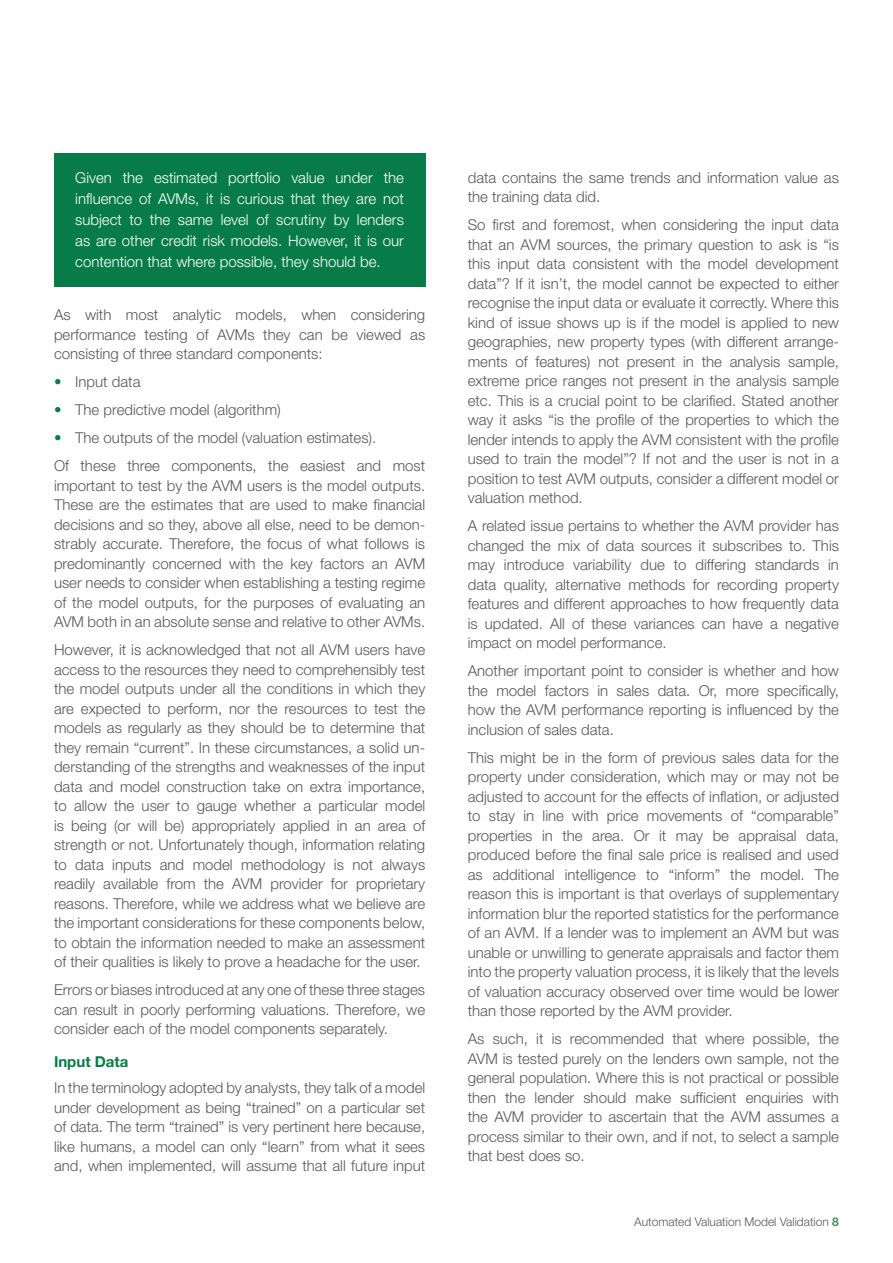
<style>
.page{position:relative;width:893px;height:1263px;background:#fff}
.page>*{position:absolute;margin:0;border:0;box-sizing:border-box;transform-origin:0 0}
.body{font:300 15px/19.5px "Helvetica Neue";color:#57585a;text-align:justify}
.boxed_copy{font:300 15px/21px "Helvetica Neue";color:#fff;text-align:justify}
.tabbed_body{font:300 15px "Helvetica Neue";color:#57585a}
.green_sub_heading{font:700 15px "Helvetica Neue";color:#077c48}
.t1{font:300 12px "Helvetica Neue";color:#57585a}
.s1{color:#077c48}
.s2{font-weight:700;color:#4b8d62}
</style>
<div class="page">
<div style="left:54px;top:154px;width:371px;height:133px;background:#077c48"></div>
<p class="boxed_copy" style="left:75px;top:166px;width:330px">Given the estimated portfolio value under the influence of AVMs, it is curious that they are not subject to the same level of scrutiny by lenders as are other credit risk models. However, it is our contention that where possible, they should be.</p>
<p class="body" style="left:54px;top:305px;width:373px">As with most analytic models, when considering performance testing of AVMs they can be viewed as consisting of three standard components:</p>
<p class="tabbed_body" style="left:54px;top:373px;width:88px"><span class="s1">•</span> Input data</p>
<p class="tabbed_body" style="left:54px;top:401px;width:228px"><span class="s1">•</span> The predictive model (algorithm)</p>
<p class="tabbed_body" style="left:54px;top:429px;width:324px"><span class="s1">•</span> The outputs of the model (valuation estimates).</p>
<p class="body" style="left:54px;top:456px;width:373px">Of these three components, the easiest and most important to test by the AVM users is the model outputs.<br>These are the estimates that are used to make financial decisions and so they, above all else, need to be demon&shy;strably accurate. Therefore, the focus of what follows is predominantly concerned with the key factors an AVM user needs to consider when establishing a testing regime of the model outputs, for the purposes of evaluating an AVM both in an absolute sense and relative to other AVMs.</p>
<p class="body" style="left:54px;top:640px;width:373px">However, it is acknowledged that not all AVM users have access to the resources they need to comprehensibly test the model outputs under all the conditions in which they are expected to perform, nor the resources to test the models as regularly as they should be to determine that they remain “current”. In these circumstances, a solid un&shy;derstanding of the strengths and weaknesses of the input data and model construction take on extra importance, to allow the user to gauge whether a particular model is being (or will be) appropriately applied in an area of strength or not. Unfortunately though, information relating to data inputs and model methodology is not always readily available from the AVM provider for proprietary reasons. Therefore, while we address what we believe are the important considerations for these components below, to obtain the information needed to make an assessment of their qualities is likely to prove a headache for the user.</p>
<p class="body" style="left:54px;top:980px;width:373px">Errors or biases introduced at any one of these three stages can result in poorly performing valuations. Therefore, we consider each of the model components separately.</p>
<p class="green_sub_heading" style="left:54px;top:1052px;width:76px">Input Data</p>
<p class="body" style="left:54px;top:1077px;width:373px">In the terminology adopted by analysts, they talk of a model under development as being “trained” on a particular set of data. The term “trained” is very pertinent here because, like humans, a model can only “learn” from what it sees and, when implemented, will assume that all future input</p>
<p class="body" style="left:468px;top:167px;width:373px">data contains the same trends and information value as the training data did.</p>
<p class="body" style="left:468px;top:215px;width:373px">So first and foremost, when considering the input data that an AVM sources, the primary question to ask is “is this input data consistent with the model development data”? If it isn’t, the model cannot be expected to either recognise the input data or evaluate it correctly. Where this kind of issue shows up is if the model is applied to new geographies, new property types (with different arrange&shy;ments of features) not present in the analysis sample, extreme price ranges not present in the analysis sample etc. This is a crucial point to be clarified. Stated another way it asks “is the profile of the properties to which the lender intends to apply the AVM consistent with the profile used to train the model”? If not and the user is not in a position to test AVM outputs, consider a different model or valuation method.</p>
<p class="body" style="left:468px;top:516px;width:373px">A related issue pertains to whether the AVM provider has changed the mix of data sources it subscribes to. This may introduce variability due to differing standards in data quality, alternative methods for recording property features and different approaches to how frequently data is updated. All of these variances can have a negative impact on model performance.</p>
<p class="body" style="left:468px;top:661px;width:373px">Another important point to consider is whether and how the model factors in sales data. Or, more specifically, how the AVM performance reporting is influenced by the inclusion of sales data.</p>
<p class="body" style="left:468px;top:747px;width:373px">This might be in the form of previous sales data for the property under consideration, which may or may not be adjusted to account for the effects of inflation, or adjusted to stay in line with price movements of “comparable” properties in the area. Or it may be appraisal data, produced before the final sale price is realised and used as additional intelligence to “inform” the model. The reason this is important is that overlays of supplementary information blur the reported statistics for the performance of an AVM. If a lender was to implement an AVM but was unable or unwilling to generate appraisals and factor them into the property valuation process, it is likely that the levels of valuation accuracy observed over time would be lower than those reported by the AVM provider.</p>
<p class="body" style="left:468px;top:1029px;width:373px">As such, it is recommended that where possible, the AVM is tested purely on the lenders own sample, not the general population. Where this is not practical or possible then the lender should make sufficient enquiries with the AVM provider to ascertain that the AVM assumes a process similar to their own, and if not, to select a sample that best does so.</p>
<p class="t1" style="left:634px;top:1215px;width:206px">Automated Valuation Model Validation <span class="s2">8</span></p>
</div>
